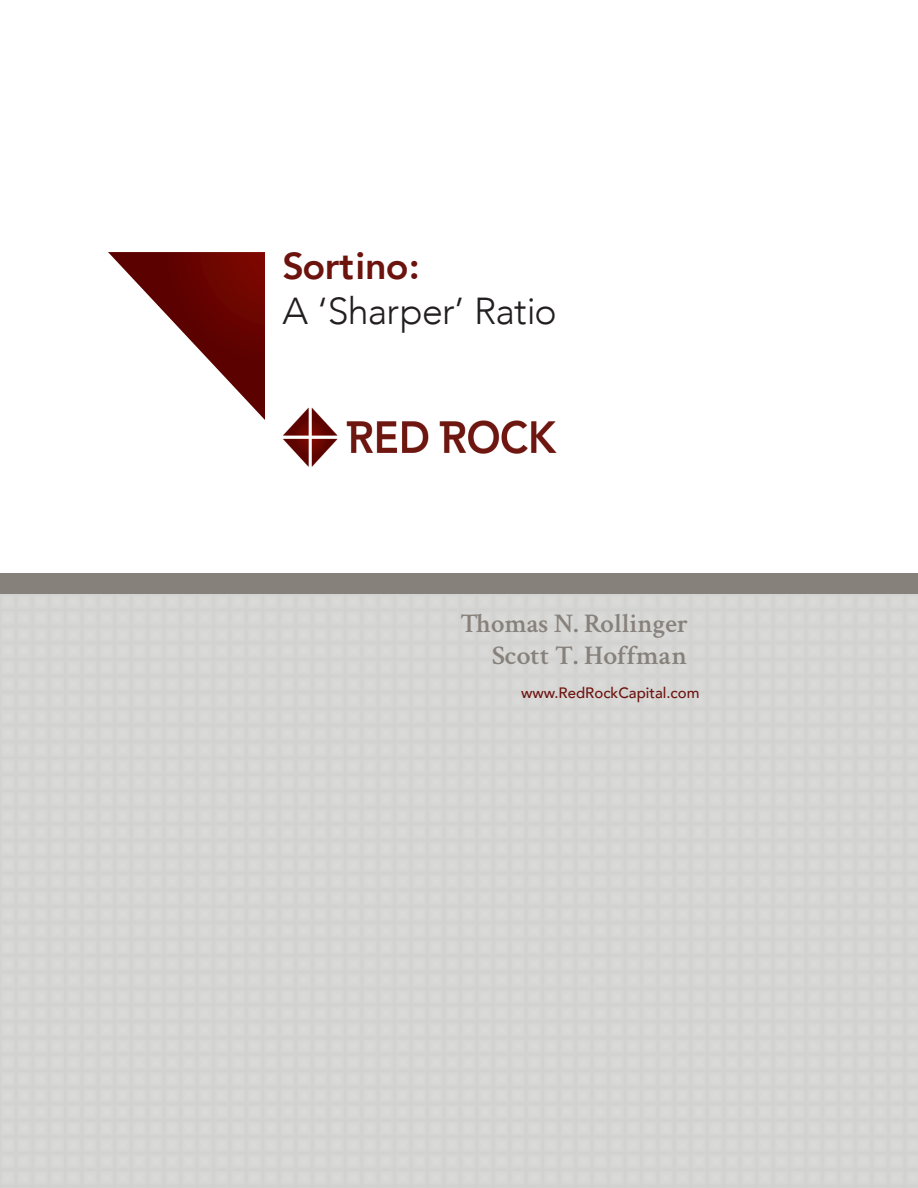
<style>
.page{position:relative;width:918px;height:1188px;background:#fff}
.page>*{position:absolute;margin:0;border:0;box-sizing:border-box;transform-origin:0 0}
.t1{font:300 37.5px "Avenir";letter-spacing:-.02em;color:#231f20}
.t2{font:800 37.5px "Avenir";letter-spacing:-.01em;color:#6c130e}
.t3{font:600 27px/31.5px "Crimson Text";color:#87817b;text-align:right}
.t4{font:500 15px "Avenir";color:#6c130e}
</style>
<div class="page">
<svg style="left:108px;top:252px;width:157px;height:168px"></svg>
<div style="left:0;top:574px;width:918px;height:20px;background:#87817b"></div>
<img style="left:283px;top:408px;width:273px;height:58px">
<p class="t2" style="left:283px;top:232px;width:139px">Sortino:</p>
<p class="t1" style="left:283px;top:289px;width:276px">A ‘Sharper’ Ratio</p>
<p class="t3" style="left:461px;top:606px;width:229px">Thomas N. Rollinger<br>Scott T. Hoffman</p>
<p class="t4" style="left:521px;top:680px;width:180px">www.RedRockCapital.com</p>
</div>
